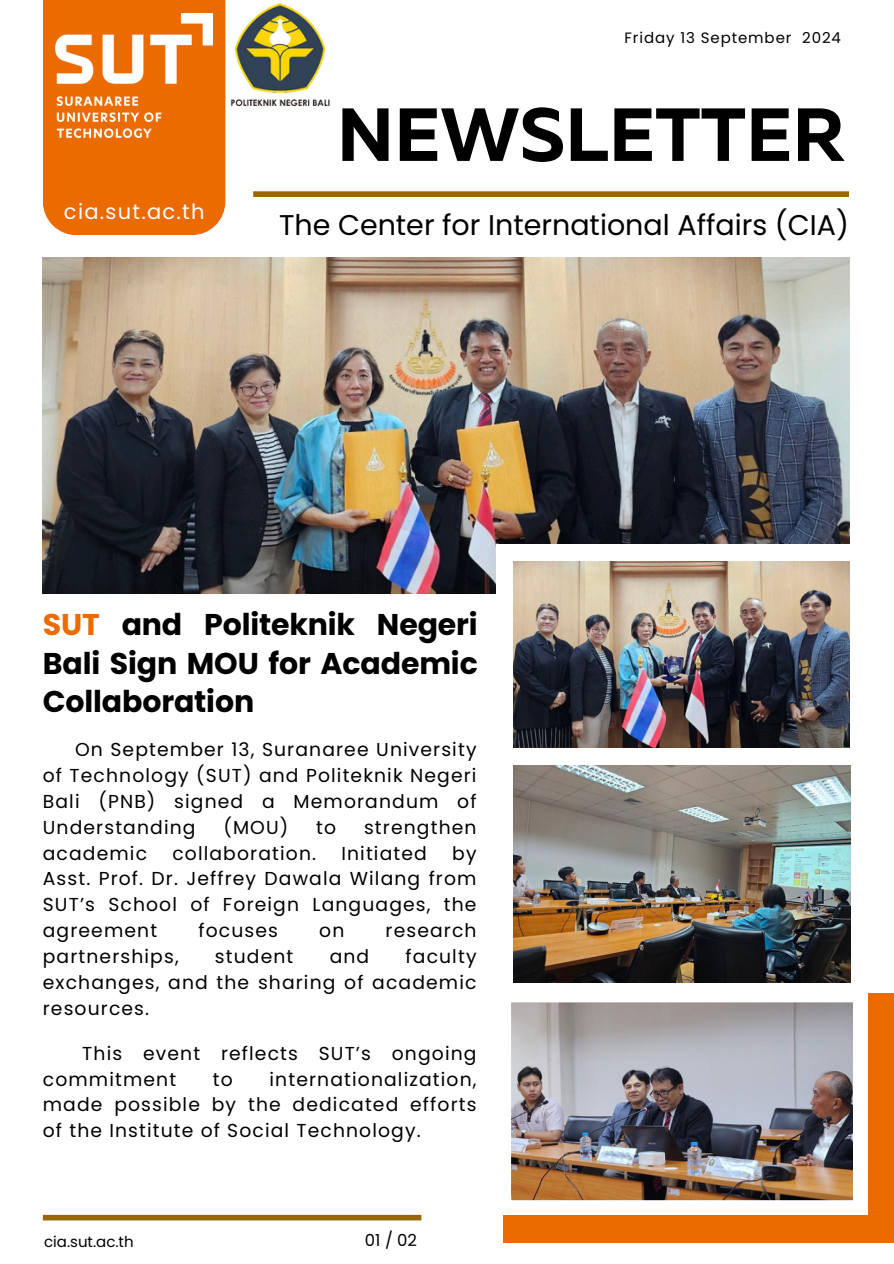
<style>
.page{position:relative;width:894px;height:1264px;background:#fff}
.page>*{position:absolute;margin:0;border:0;box-sizing:border-box;transform-origin:0 0}
.t1{font:700 75px "Muller";color:#000}
.t2{font:700 30px/38.2px "Poppins";letter-spacing:-.005em;color:#000;text-align:justify}
.t3{font:28.5px "Poppins";color:#000}
.t4{font:21px "Poppins";letter-spacing:.06em;color:#fff}
.t5{font:18.75px/25.8px "Poppins";letter-spacing:.06em;color:#000;text-align:justify}
.t6{font:16.5px "Poppins";color:#000}
.t7{font:15px "Poppins";letter-spacing:.06em;color:#000}
.t8{font:15px "Poppins";color:#000}
.s1{color:#ec6b00}
</style>
<div class="page">
<img style="left:43px;top:258px;width:805px;height:335px">
<div style="left:43px;top:0;width:182px;height:235px;background:#ec6b00"></div>
<div style="left:253px;top:191px;width:595px;height:6px;background:#9a6600"></div>
<div style="left:43px;top:1214px;width:378px;height:6px;background:#9a6600"></div>
<div style="left:496px;top:544px;width:385px;height:329px;background:#fff"></div>
<img style="left:514px;top:561px;width:335px;height:186px">
<div style="left:503px;top:993px;width:390px;height:249px;background:#ec6b00"></div>
<img style="left:514px;top:765px;width:336px;height:217px">
<img style="left:55px;top:14px;width:158px;height:123px">
<img style="left:503px;top:993px;width:364px;height:221px">
<img style="left:225px;top:0;width:105px;height:109px">
<p class="t7" style="left:624px;top:27px;width:218px">Friday 13 September 2024</p>
<h3 class="t4" style="left:64px;top:197px;width:142px">cia.sut.ac.th</h3>
<p class="t1" style="left:337px;top:103px;width:510px">NEWSLETTER</p>
<p class="t3" style="left:279px;top:205px;width:571px">The Center for International Affairs (CIA)</p>
<h1 class="t2" style="left:43px;top:606px;width:436px"><span class="s1">SUT</span> and Politeknik Negeri Bali Sign MOU for Academic Collaboration</h1>
<p class="t5" style="left:43px;top:736px;width:435px;text-indent:32px">On September 13, Suranaree University of Technology (SUT) and Politeknik Negeri Bali (PNB) signed a Memorandum of Understanding</p>
<p class="t5" style="left:223px;top:814px;width:67px">(MOU)</p>
<p class="t5" style="left:316px;top:814px;width:21px">to</p>
<p class="t5" style="left:364px;top:814px;width:114px">strengthen</p>
<p class="t5" style="left:43px;top:840px;width:106px">academic</p>
<p class="t5" style="left:172px;top:840px;width:145px">collaboration.</p>
<p class="t5" style="left:341px;top:840px;width:87px">Initiated</p>
<p class="t5" style="left:43px;top:840px;width:435px;text-indent:409px">by Asst. Prof. Dr. Jeffrey Dawala Wilang from SUT’s School of Foreign Languages, the agreement</p>
<p class="t5" style="left:198px;top:917px;width:81px">focuses</p>
<p class="t5" style="left:319px;top:917px;width:27px">on</p>
<p class="t5" style="left:385px;top:917px;width:92px">research</p>
<p class="t5" style="left:43px;top:943px;width:435px;text-indent:362px">faculty exchanges, and the sharing of academic resources.</p>
<h5 class="t5" style="left:43px;top:1040px;width:435px;text-indent:39px">This event reflects SUT’s ongoing commitment</h5>
<p class="t5" style="left:43px;top:943px;width:137px">partnerships,</p>
<p class="t5" style="left:215px;top:943px;width:80px">student</p>
<p class="t5" style="left:329px;top:943px;width:41px">and</p>
<h5 class="t5" style="left:43px;top:1066px;width:435px;text-indent:227px">internationalization, made possible by the dedicated efforts of the Institute of Social Technology.</h5>
<h5 class="t5" style="left:213px;top:1066px;width:21px">to</h5>
<p class="t8" style="left:44px;top:1231px;width:91px">cia.sut.ac.th</p>
<p class="t6" style="left:365px;top:1228px;width:54px">01 / 02</p>
</div>
